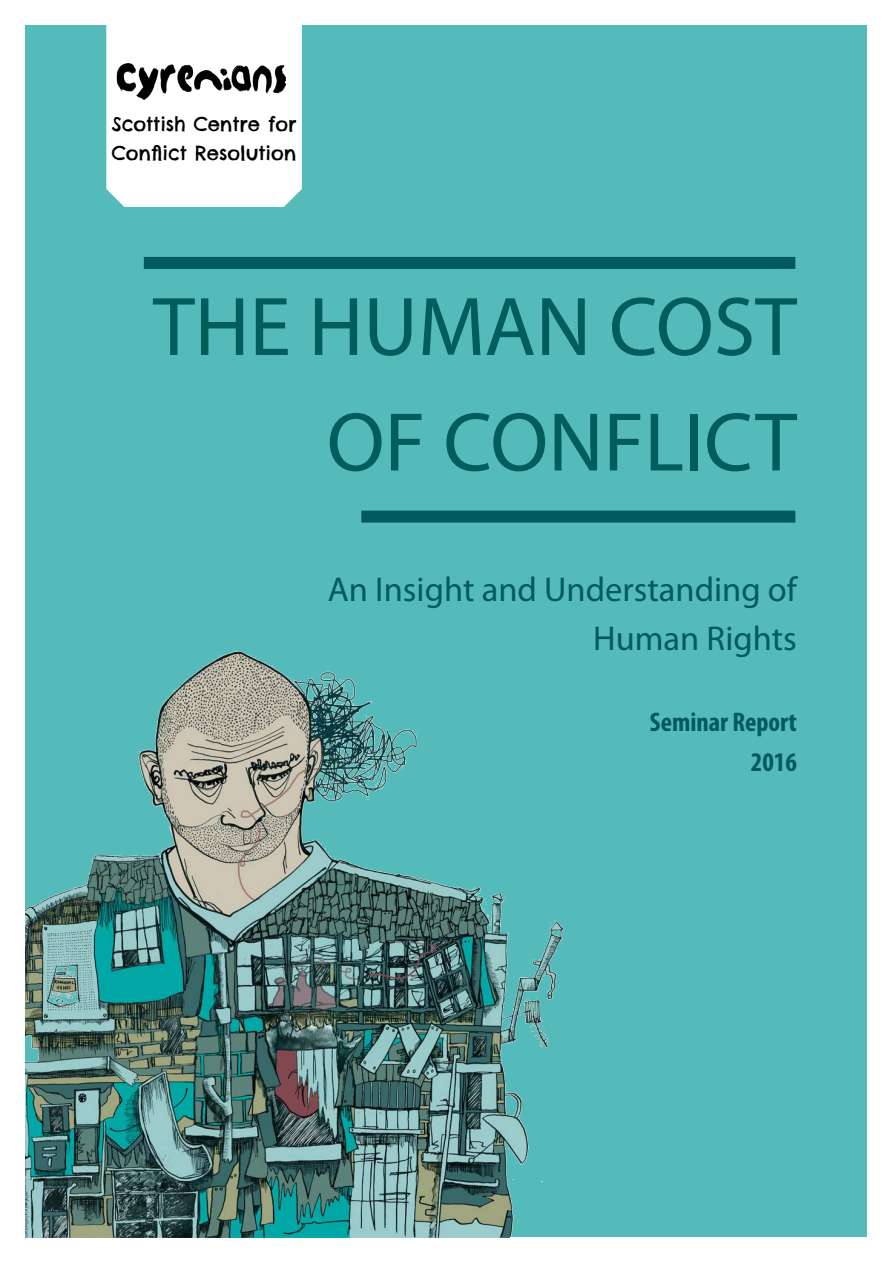
<style>
.page{position:relative;width:893px;height:1263px;background:#fff}
.page>*{position:absolute;margin:0;border:0;box-sizing:border-box;transform-origin:0 0}
.t1{font:84px/115.5px "Myriad Pro";color:#005d5c;text-align:right}
.t2{font:34.5px/48.9px "Myriad Pro";color:#005a5d;text-align:right}
.t3{font:700 condensed 27px/39.9px "Myriad Pro";color:#005a5d;text-align:right}
.t4{font:19.5px/28.5px "Chelsea Market";color:#000}
</style>
<div class="page">
<div style="left:26px;top:26px;width:841px;height:1211px;background:#54bbba"></div>
<div style="left:106px;top:25px;width:196px;height:182px;background:#fff"></div>
<img style="left:117px;top:63px;width:168px;height:36px">
<div style="left:361px;top:511px;width:434px;height:12px;background:#005a5d"></div>
<div style="left:144px;top:257px;width:651px;height:12px;background:#005a5d"></div>
<img style="left:26px;top:651px;width:538px;height:586px">
<p class="t4" style="left:112px;top:110px;width:186px">Scottish Centre for<br>Conflict Resolution</p>
<h1 class="t1" style="left:153px;top:268px;width:645px">THE HUMAN COST<br>OF CONFLICT</h1>
<p class="t2" style="left:328px;top:564px;width:471px">An Insight and Understanding of<br>Human Rights</p>
<p class="t3" style="left:650px;top:702px;width:149px">Seminar Report<br>2016</p>
</div>
